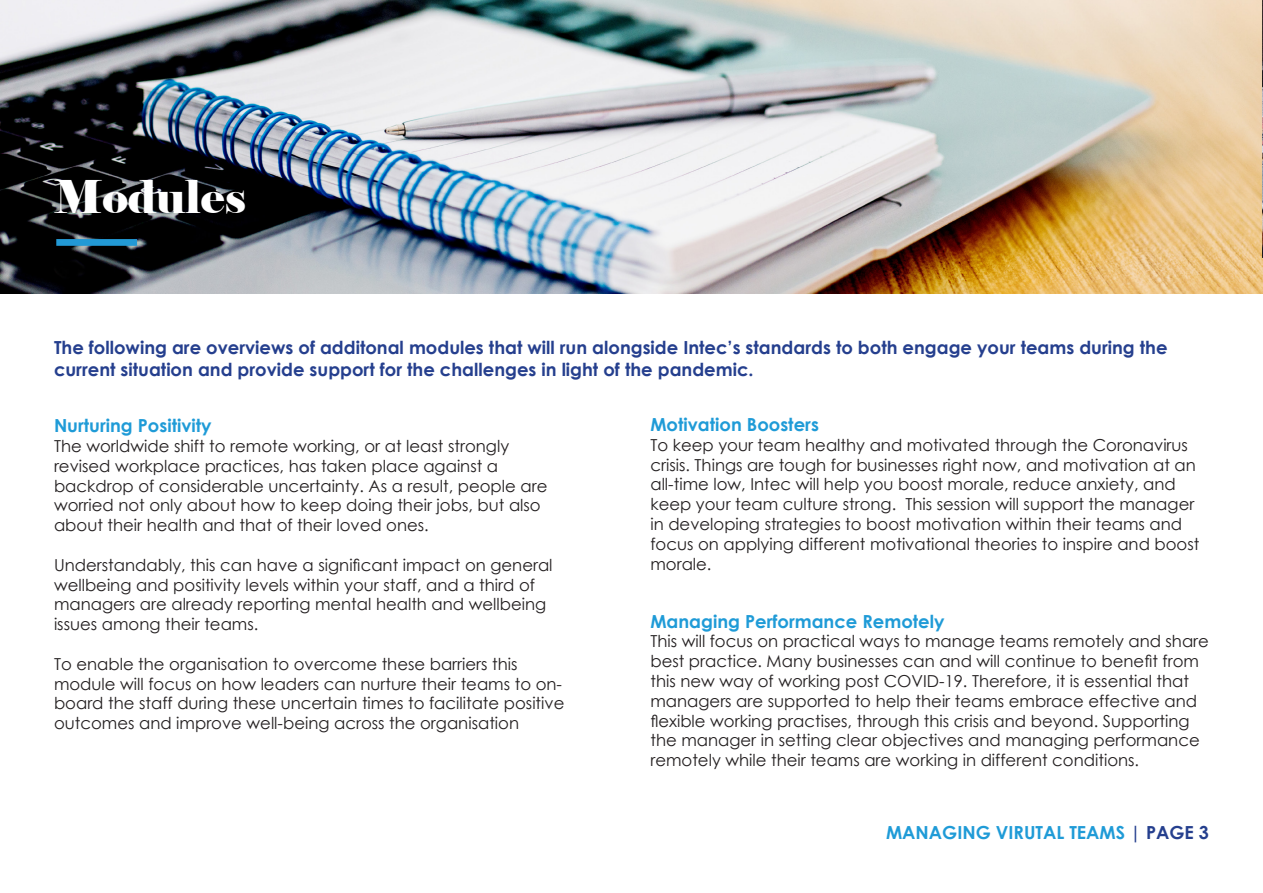
<style>
.page{position:relative;width:1263px;height:893px;background:#fff}
.page>*{position:absolute;margin:0;border:0;box-sizing:border-box;transform-origin:0 0}
.t1{font:45px "Elephant";color:#fff}
.t2{font:700 18px/21.6px "Century Gothic";color:#253f8e}
.t3{font:700 18px "Century Gothic";color:#1f9bd7}
.t4{font:16.5px/19.8px "Century Gothic";color:#231f20}
.s1{color:#253f8e}
</style>
<div class="page">
<img style="left:0;top:0;width:1262px;height:293px">
<div style="left:56px;top:239px;width:81px;height:7px;background:#2299d5"></div>
<img style="left:1262px;top:0;width:1px;height:294px">
<p class="t1" style="left:54px;top:169px;width:194px">Modules</p>
<p class="t2" style="left:54px;top:336px;width:1115px">The following are overviews of additonal modules that will run alongside Intec’s standards to both engage your teams during the current situation and provide support for the challenges in light of the pandemic.</p>
<p class="t3" style="left:54px;top:412px;width:159px">Nurturing Positivity</p>
<p class="t4" style="left:54px;top:436px;width:495px">The worldwide shift to remote working, or at least strongly revised workplace practices, has taken place against a backdrop of considerable uncertainty. As a result, people are worried not only about how to keep doing their jobs, but also about their health and that of their loved ones.</p>
<p class="t4" style="left:54px;top:555px;width:500px">Understandably, this can have a significant impact on general wellbeing and positivity levels within your staff, and a third of managers are already reporting mental health and wellbeing issues among their teams.</p>
<p class="t4" style="left:54px;top:654px;width:512px">To enable the organisation to overcome these barriers this module will focus on how leaders can nurture their teams to on&shy;board the staff during these uncertain times to facilitate positive outcomes and improve well-being across the organisation</p>
<p class="t3" style="left:650px;top:411px;width:170px">Motivation Boosters</p>
<p class="t4" style="left:650px;top:435px;width:550px">To keep your team healthy and motivated through the Coronavirus crisis. Things are tough for businesses right now, and motivation at an all-time low, Intec will help you boost morale, reduce anxiety, and keep your team culture strong. This session will support the manager in developing strategies to boost motivation within their teams and focus on applying different motivational theories to inspire and boost morale.</p>
<p class="t3" style="left:650px;top:607px;width:296px">Managing Performance Remotely</p>
<p class="t4" style="left:650px;top:631px;width:560px">This will focus on practical ways to manage teams remotely and share best practice. Many businesses can and will continue to benefit from this new way of working post COVID-19. Therefore, it is essential that managers are supported to help their teams embrace effective and flexible working practises, through this crisis and beyond. Supporting the manager in setting clear objectives and managing performance remotely while their teams are working in different conditions.</p>
<p class="t3" style="left:886px;top:818px;width:324px">MANAGING VIRUTAL TEAMS <span class="s1">| PAGE 3</span></p>
</div>
